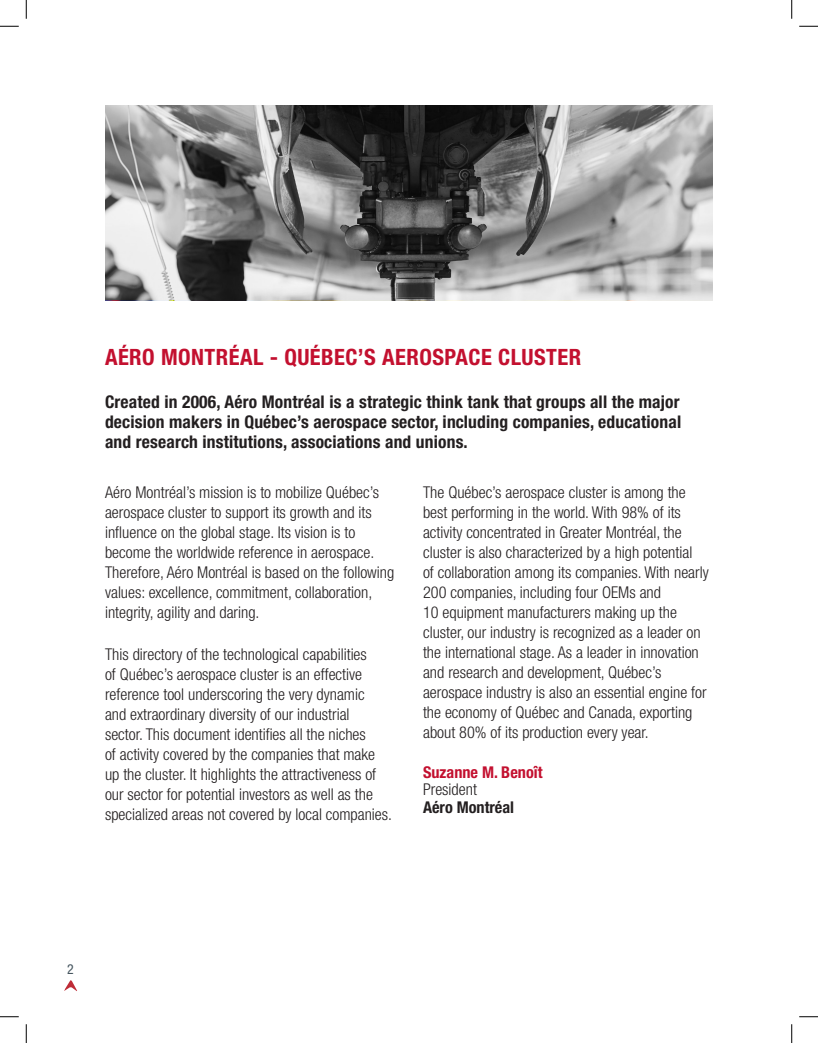
<style>
.page{position:relative;width:818px;height:1043px;background:#fff}
.page>*{position:absolute;margin:0;border:0;box-sizing:border-box;transform-origin:0 0}
.t1{font:700 condensed 22.5px "Helvetica Neue";letter-spacing:.02em;color:#c3102f}
.t2{font:700 condensed 17.5px/20px "Helvetica Neue";letter-spacing:.01em;color:#231f20;text-align:justify}
.t3{font:300 condensed 16.25px/20px "Helvetica Neue";color:#231f20}
.t4{font:700 condensed 16.25px/17.5px "Helvetica Neue";color:#c3102f}
.t5{font:condensed 13.75px "Helvetica Neue";color:#45555f}
.s1{font-weight:300;color:#231f20}
.s2{color:#231f20}
</style>
<div class="page">
<svg style="left:64px;top:980px;width:13px;height:11px"></svg>
<svg style="left:105px;top:106px;width:607px;height:194px;background:#848484"></svg>
<svg style="left:0;top:25px;width:19px;height:2px"></svg>
<svg style="left:799px;top:25px;width:19px;height:2px"></svg>
<svg style="left:0;top:1016px;width:19px;height:1px"></svg>
<svg style="left:799px;top:1016px;width:19px;height:1px"></svg>
<svg style="left:25px;top:0;width:2px;height:19px"></svg>
<svg style="left:25px;top:1024px;width:2px;height:18px"></svg>
<svg style="left:791px;top:0;width:1px;height:19px"></svg>
<svg style="left:791px;top:1024px;width:1px;height:18px"></svg>
<p class="t1" style="left:105px;top:343px;width:477px">AÉRO MONTRÉAL - QUÉBEC’S AEROSPACE CLUSTER</p>
<p class="t2" style="left:105px;top:391px;width:577px">Created in 2006, Aéro Montréal is a strategic think tank that groups all the major decision makers in Québec’s aerospace sector, including companies, educational and research institutions, associations and unions.</p>
<p class="t3" style="left:105px;top:481px;width:291px">Aéro Montréal’s mission is to mobilize Québec’s aerospace cluster to support its growth and its influence on the global stage. Its vision is to become the worldwide reference in aerospace.<br>Therefore, Aéro Montréal is based on the following values: excellence, commitment, collaboration, integrity, agility and daring.</p>
<p class="t3" style="left:105px;top:644px;width:288px">This directory of the technological capabilities<br>of Québec’s aerospace cluster is an effective reference tool underscoring the very dynamic<br>and extraordinary diversity of our industrial<br>sector. This document identifies all the niches<br>of activity covered by the companies that make up the cluster. It highlights the attractiveness of our sector for potential investors as well as the specialized areas not covered by local companies.</p>
<p class="t3" style="left:423px;top:481px;width:287px">The Québec’s aerospace cluster is among the best performing in the world. With 98% of its activity concentrated in Greater Montréal, the cluster is also characterized by a high potential<br>of collaboration among its companies. With nearly 200 companies, including four OEMs and<br>10 equipment manufacturers making up the cluster, our industry is recognized as a leader on the international stage. As a leader in innovation and research and development, Québec’s aerospace industry is also an essential engine for the economy of Québec and Canada, exporting about 80% of its production every year.</p>
<p class="t4" style="left:423px;top:763px;width:121px">Suzanne M. Benoît<br><span class="s1">President<br></span><span class="s2">Aéro Montréal</span></p>
<p class="t5" style="left:67px;top:961px;width:8px">2</p>
</div>
